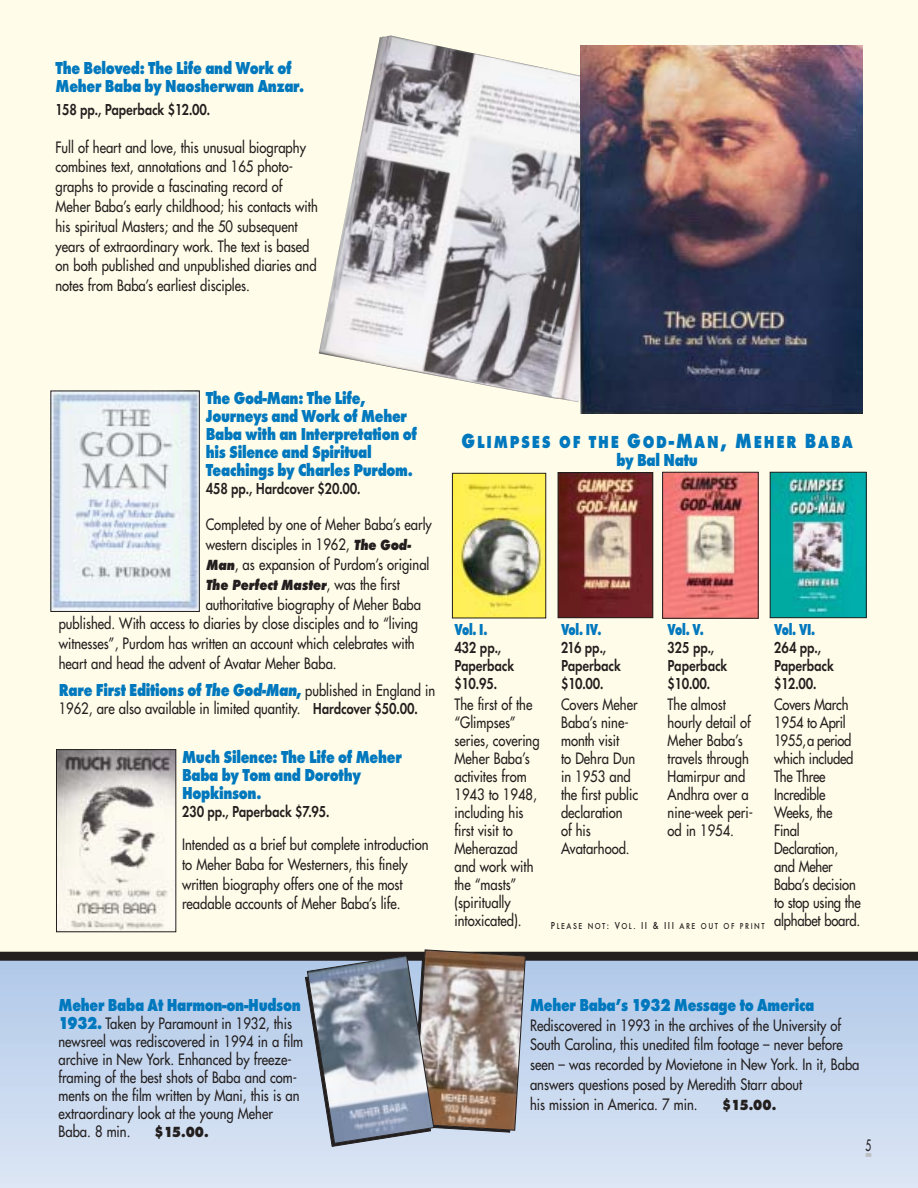
<style>
.page{position:relative;width:918px;height:1188px;background:#fff}
.page>*{position:absolute;margin:0;border:0;box-sizing:border-box;transform-origin:0 0}
.t1{font:800 18.15px "Futura T";letter-spacing:.125em;color:#0078be;scale:.8 1}
.t2{font:800 18px/18px "Futura T";letter-spacing:-.02em;color:#0078be;scale:.8 1}
.t3{font:600 16.5px/18px "Futura T";letter-spacing:-.01em;color:#231f1f;scale:.8 1}
.t4{font:800 16.5px "Futura T";letter-spacing:-.02em;color:#0078be;scale:.7 1}
.t5{font:15.3px/18px "Futura";color:#231f1f;scale:.85 1}
.t6{font:15.3px/18px "Futura";letter-spacing:-.02em;color:#231f1f;scale:.85 1}
.t7{font:italic 800 15.3px "Futura T";color:#231f1f;scale:.85 1}
.t8{font:800 15.3px "Futura T";letter-spacing:-.035em;color:#231f1f;scale:.85 1}
.t9{font:15.3px "Futura";color:#231f1f;scale:.65 1}
.t10{font:500 8.85px "Futura T";letter-spacing:.2em;color:#231f1f;scale:.85 1}
.s1{font-family:"Futura T";font-weight:800;font-style:italic}
.s2{font-family:"Futura";font-weight:400;font-style:normal}
.s3{font-style:italic}
.s4{font-family:"Futura";font-weight:400;font-size:15.3px;color:#231f1f}
.s5{font-family:"Futura T";font-weight:600;font-size:16.5px}
.s6{font-size:21.3px}
.s7{font-size:10.5px}
.s8{font-family:"Futura T";font-weight:800;font-size:18px;color:#0078be}
</style>
<div class="page">
<div style="left:0;top:958px;width:918px;height:8px;background:#b1c8e9"></div>
<div style="left:0;top:963px;width:918px;height:8px;background:#b2cae9"></div>
<div style="left:0;top:968px;width:918px;height:8px;background:#b3cbe9"></div>
<div style="left:0;top:974px;width:918px;height:8px;background:#b4cbe9"></div>
<div style="left:0;top:979px;width:918px;height:8px;background:#b4ccea"></div>
<div style="left:0;top:984px;width:918px;height:8px;background:#b6ccea"></div>
<div style="left:0;top:990px;width:918px;height:8px;background:#b6cdeb"></div>
<div style="left:0;top:995px;width:918px;height:8px;background:#b8ceeb"></div>
<div style="left:0;top:1000px;width:918px;height:8px;background:#b9ceeb"></div>
<div style="left:0;top:1006px;width:918px;height:8px;background:#bacfeb"></div>
<div style="left:0;top:1011px;width:918px;height:8px;background:#bbcfeb"></div>
<div style="left:0;top:1016px;width:918px;height:8px;background:#bcd0ec"></div>
<div style="left:0;top:1022px;width:918px;height:8px;background:#bdd1ec"></div>
<div style="left:0;top:1027px;width:918px;height:8px;background:#bed2ec"></div>
<div style="left:0;top:1032px;width:918px;height:8px;background:#bed2ec"></div>
<div style="left:0;top:1038px;width:918px;height:8px;background:#c0d3ed"></div>
<div style="left:0;top:1043px;width:918px;height:8px;background:#c2d5ee"></div>
<div style="left:0;top:1048px;width:918px;height:9px;background:#c3d5ee"></div>
<div style="left:0;top:1054px;width:918px;height:8px;background:#c4d6ee"></div>
<div style="left:0;top:1059px;width:918px;height:8px;background:#c5d6ee"></div>
<div style="left:0;top:1064px;width:918px;height:9px;background:#c6d7ef"></div>
<div style="left:0;top:1070px;width:918px;height:8px;background:#c7d7ef"></div>
<div style="left:0;top:1075px;width:918px;height:8px;background:#c8d8ef"></div>
<div style="left:0;top:1080px;width:918px;height:9px;background:#c8d8ef"></div>
<div style="left:0;top:1086px;width:918px;height:8px;background:#cadaf0"></div>
<div style="left:0;top:1091px;width:918px;height:8px;background:#cbdbf0"></div>
<div style="left:0;top:1096px;width:918px;height:9px;background:#ccdbf0"></div>
<div style="left:0;top:1102px;width:918px;height:8px;background:#cddcf1"></div>
<div style="left:0;top:1107px;width:918px;height:8px;background:#cedcf1"></div>
<div style="left:0;top:1112px;width:918px;height:9px;background:#cfddf1"></div>
<div style="left:0;top:1118px;width:918px;height:8px;background:#d0def1"></div>
<div style="left:0;top:1123px;width:918px;height:8px;background:#d1dff2"></div>
<div style="left:0;top:1129px;width:918px;height:8px;background:#d2dff2"></div>
<div style="left:0;top:1134px;width:918px;height:8px;background:#d3e0f2"></div>
<div style="left:0;top:1139px;width:918px;height:8px;background:#d4e0f2"></div>
<div style="left:0;top:1145px;width:918px;height:8px;background:#d5e0f3"></div>
<div style="left:0;top:1150px;width:918px;height:8px;background:#d6e2f3"></div>
<div style="left:0;top:1155px;width:918px;height:8px;background:#d7e2f3"></div>
<div style="left:0;top:1161px;width:918px;height:8px;background:#d7e4f4"></div>
<div style="left:0;top:1166px;width:918px;height:8px;background:#d8e4f4"></div>
<div style="left:0;top:1171px;width:918px;height:8px;background:#dae5f4"></div>
<div style="left:0;top:1177px;width:918px;height:8px;background:#dbe5f4"></div>
<div style="left:0;top:1182px;width:918px;height:6px;background:#dde7f6"></div>
<div style="left:0;top:0;width:918px;height:952px;background:#fffde9"></div>
<div style="left:0;top:952px;width:918px;height:9px;background:#231f1f"></div>
<img style="left:52px;top:393px;width:146px;height:217px">
<div style="left:50px;top:391px;width:150px;height:221px;border:1px solid #231f1f"></div>
<img style="left:319px;top:35px;width:261px;height:367px">
<img style="left:580px;top:45px;width:282px;height:369px">
<svg style="left:866px;top:1153px;width:5px;height:4px"></svg>
<img style="left:304px;top:949px;width:222px;height:198px">
<img style="left:772px;top:474px;width:93px;height:142px">
<div style="left:770px;top:472px;width:97px;height:146px;border:1px solid #231f1f"></div>
<img style="left:664px;top:474px;width:92px;height:143px">
<div style="left:662px;top:472px;width:96px;height:147px;border:1px solid #231f1f"></div>
<img style="left:560px;top:474px;width:91px;height:142px">
<div style="left:558px;top:472px;width:95px;height:146px;border:1px solid #231f1f"></div>
<img style="left:454px;top:475px;width:90px;height:141px">
<div style="left:452px;top:473px;width:94px;height:145px;border:1px solid #231f1f"></div>
<img style="left:58px;top:751px;width:116px;height:179px">
<div style="left:56px;top:749px;width:120px;height:183px;border:1px solid #231f1f"></div>
<p class="t2" style="left:56px;top:61px;width:313px">The Beloved: The Life and Work of<br>Meher Baba by Naosherwan Anzar.</p>
<p class="t3" style="left:56px;top:101px;width:195px">158 pp., Paperback $12.00.</p>
<p class="t5" style="left:56px;top:138px;width:310px;line-height:19.8px">Full of heart and love, this unusual biography combines text, annotations and 165 photo&shy;graphs to provide a fascinating record of Meher Baba’s early childhood; his contacts with his spiritual Masters; and the 50 subsequent years of extraordinary work. The text is based on both published and unpublished diaries and notes from Baba’s earliest disciples.</p>
<p class="t2" style="left:206px;top:391px;width:266px">The God-Man: The Life,<br>Journeys and Work of Meher<br>Baba with an Interpretation of his Silence and Spiritual<br>Teachings by Charles Purdom.</p>
<p class="t3" style="left:206px;top:480px;width:195px">458 pp., Hardcover $20.00.</p>
<p class="t5" style="left:206px;top:516px;width:268px;line-height:19.8px">Completed by one of Meher Baba’s early western disciples in 1962, <span class="s1">The God-<br>Man</span>, as expansion of Purdom’s original</p>
<p class="t7" style="left:206px;top:579px;width:230px">The Perfect Master<span class="s2">, was the first</span></p>
<p class="t5" style="left:59px;top:595px;width:428px;line-height:19.8px;text-indent:147px">authoritative biography of Meher Baba published. With access to diaries by close disciples and to “living witnesses”, Purdom has written an account which celebrates with heart and head the advent of Avatar Meher Baba.</p>
<p class="t2" style="left:59px;top:683px;width:472px">Rare First Editions of <span class="s3">The God-Man</span>, <span class="s4">published in England in</span></p>
<p class="t5" style="left:59px;top:700px;width:424px">1962, are also available in limited quantity. <span class="s5">Hardcover $50.00.</span></p>
<p class="t2" style="left:182px;top:749px;width:276px">Much Silence: The Life of Meher<br>Baba by Tom and Dorothy<br>Hopkinson.</p>
<p class="t3" style="left:182px;top:803px;width:186px">230 pp., Paperback $7.95.</p>
<p class="t5" style="left:182px;top:835px;width:291px;line-height:19.8px">Intended as a brief but complete introduction to Meher Baba for Westerners, this finely written biography offers one of the most readable accounts of Meher Baba’s life.</p>
<p class="t1" style="left:462px;top:435px;width:491px"><span class="s6">G</span>LIMPSES OF THE <span class="s6">G</span>OD<span class="s6">-M</span>AN<span class="s6">, M</span>EHER <span class="s6">B</span>ABA</p>
<p class="t2" style="left:617px;top:453px;width:103px">by Bal Natu</p>
<p class="t4" style="left:454px;top:623px;width:49px">Vol. I.</p>
<p class="t3" style="left:454px;top:640px;width:76px">432 pp.,<br>Paperback $10.95.</p>
<p class="t5" style="left:454px;top:697px;width:102px">The first of the “Glimpses” series, covering<br>Meher Baba’s activites from<br>1943 to 1948, including his first visit to<br>Meherazad and work with the “masts” (spiritually intoxicated).</p>
<p class="t4" style="left:561px;top:623px;width:59px">Vol. IV.</p>
<p class="t3" style="left:561px;top:640px;width:76px">216 pp.,<br>Paperback $10.00.</p>
<p class="t5" style="left:561px;top:697px;width:92px">Covers Meher<br>Baba’s nine&shy;month visit<br>to Dehra Dun in 1953 and the first public declaration<br>of his<br>Avatarhood.</p>
<p class="t4" style="left:668px;top:623px;width:54px">Vol. V.</p>
<p class="t3" style="left:668px;top:640px;width:76px">325 pp.,<br>Paperback $10.00.</p>
<p class="t5" style="left:668px;top:697px;width:102px">The almost hourly detail of<br>Meher Baba’s travels through<br>Hamirpur and<br>Andhra over a nine-week peri&shy;od in 1954.</p>
<p class="t10" style="left:551px;top:922px;width:253px"><span class="s7">P</span>LEASE NOT<span class="s7">: V</span>OL<span class="s7">. II &amp; III</span> ARE OUT OF PRINT</p>
<p class="t4" style="left:774px;top:623px;width:60px">Vol. VI.</p>
<p class="t3" style="left:774px;top:640px;width:76px">264 pp.,<br>Paperback $12.00.</p>
<p class="t6" style="left:774px;top:697px;width:103px">Covers March<br>1954 to April<br>1955,a period which included<br>The Three<br>Incredible<br>Weeks, the<br>Final<br>Declaration, and Meher<br>Baba’s decision to stop using the alphabet board.</p>
<p class="t2" style="left:58px;top:998px;width:304px">Meher Baba At Harmon-on-Hudson</p>
<p class="t5" style="left:58px;top:1015px;width:289px"><span class="s8">1932.</span> Taken by Paramount in 1932, this newsreel was rediscovered in 1994 in a film archive in New York. Enhanced by freeze&shy;framing of the best shots of Baba and com&shy;ments on the film written by Mani, this is an extraordinary look at the young Meher Baba. 8 min.</p>
<p class="t8" style="left:155px;top:1126px;width:65px">$15.00.</p>
<p class="t2" style="left:530px;top:997px;width:357px">Meher Baba’s 1932 Message to America</p>
<p class="t5" style="left:530px;top:1016px;width:389px;line-height:19.8px">Rediscovered in 1993 in the archives of the University of South Carolina, this unedited film footage – never before seen – was recorded by Movietone in New York. In it, Baba answers questions posed by Meredith Starr about<br>his mission in America. 7 min.</p>
<p class="t8" style="left:722px;top:1099px;width:65px">$15.00.</p>
<p class="t9" style="left:866px;top:1138px;width:10px">5</p>
</div>
